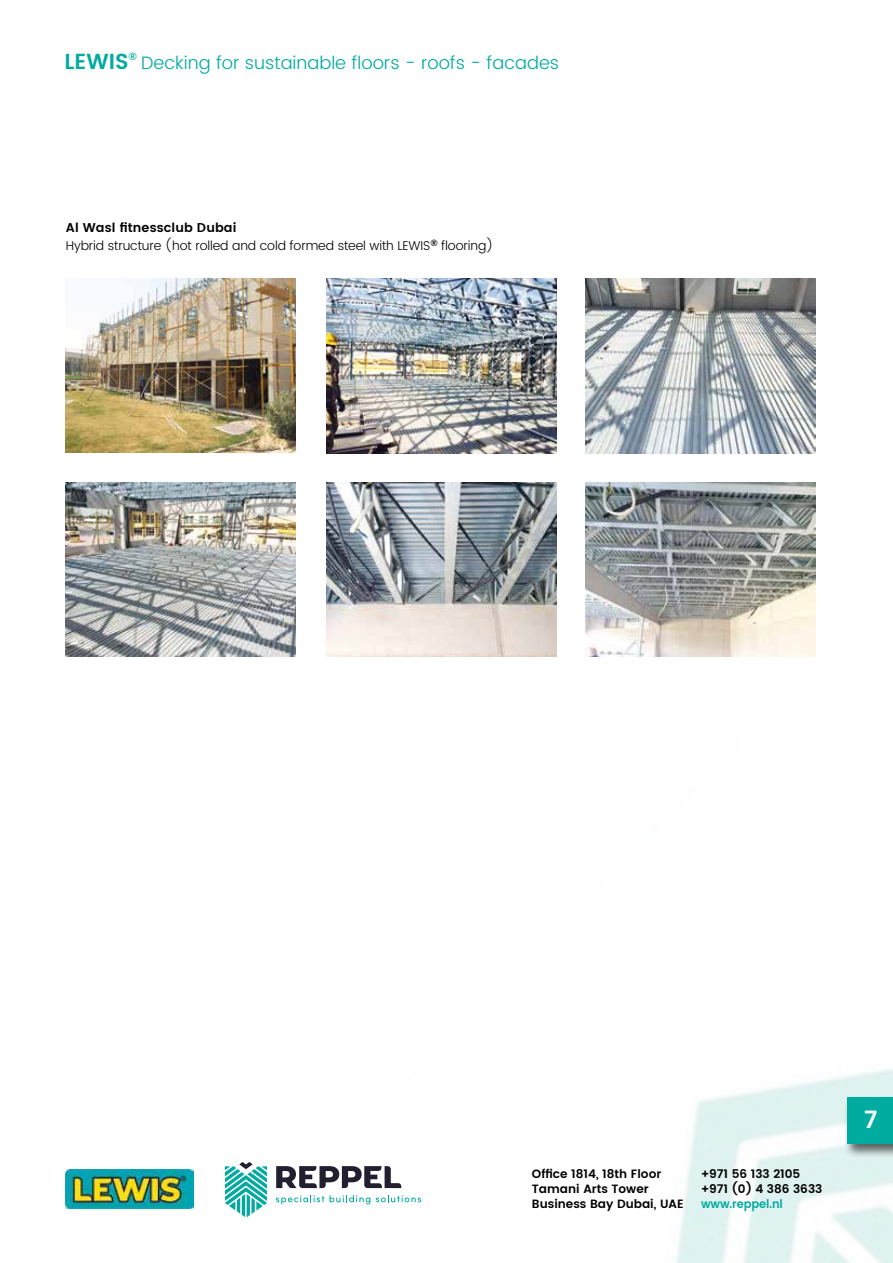
<style>
.page{position:relative;width:893px;height:1263px;background:#fff}
.page>*{position:absolute;margin:0;border:0;box-sizing:border-box;transform-origin:0 0}
.t1{font:600 24px "Poppins";color:#fff}
.t2{font:600 21.75px "Poppins";color:#00aba0}
.t3{font:300 18px "Poppins";color:#00aba0}
.t4{font:300 12.75px/18px "Poppins";letter-spacing:-.01em;color:#000}
.t5{font:600 12px/15px "Poppins";color:#000}
.t6{font:600 12px "Poppins";letter-spacing:-.01em;color:#00aba0;scale:.95 1}
.s1{font-weight:600}
</style>
<div class="page">
<svg style="left:342px;top:1069px;width:551px;height:194px"></svg>
<div style="left:843px;top:1095px;width:50px;height:63px;background:#000;opacity:.6"></div>
<div style="left:847px;top:1097px;width:46px;height:47px;background:#00aba0"></div>
<svg style="left:276px;top:1195px;width:94px;height:9px"></svg>
<svg style="left:376px;top:1195px;width:45px;height:7px"></svg>
<svg style="left:225px;top:1162px;width:42px;height:55px"></svg>
<svg style="left:276px;top:1166px;width:125px;height:22px"></svg>
<img style="left:66px;top:1170px;width:127px;height:39px">
<img style="left:66px;top:279px;width:230px;height:174px">
<img style="left:66px;top:483px;width:230px;height:173px">
<img style="left:326px;top:279px;width:230px;height:174px">
<img style="left:326px;top:483px;width:230px;height:174px">
<img style="left:586px;top:279px;width:230px;height:174px">
<img style="left:586px;top:483px;width:230px;height:174px">
<h2 class="t2" style="left:65px;top:45px;width:74px">LEWIS<sup>®</sup></h2>
<h3 class="t3" style="left:141px;top:50px;width:420px">Decking for sustainable floors - roofs - facades</h3>
<p class="t4" style="left:66px;top:219px;width:429px"><span class="s1">Al Wasl fitnessclub Dubai<br></span>Hybrid structure (hot rolled and cold formed steel with LEWIS<sup>®</sup> flooring)</p>
<p class="t5" style="left:532px;top:1167px;width:153px">Office 1814, 18th Floor<br>Tamani Arts Tower<br>Business Bay Dubai, UAE</p>
<p class="t5" style="left:701px;top:1167px;width:123px">+971 56 133 2105 +971 (0) 4 386 3633</p>
<p class="t6" style="left:701px;top:1195px;width:88px">www.reppel.nl</p>
<h1 class="t1" style="left:864px;top:1101px;width:15px">7</h1>
</div>
